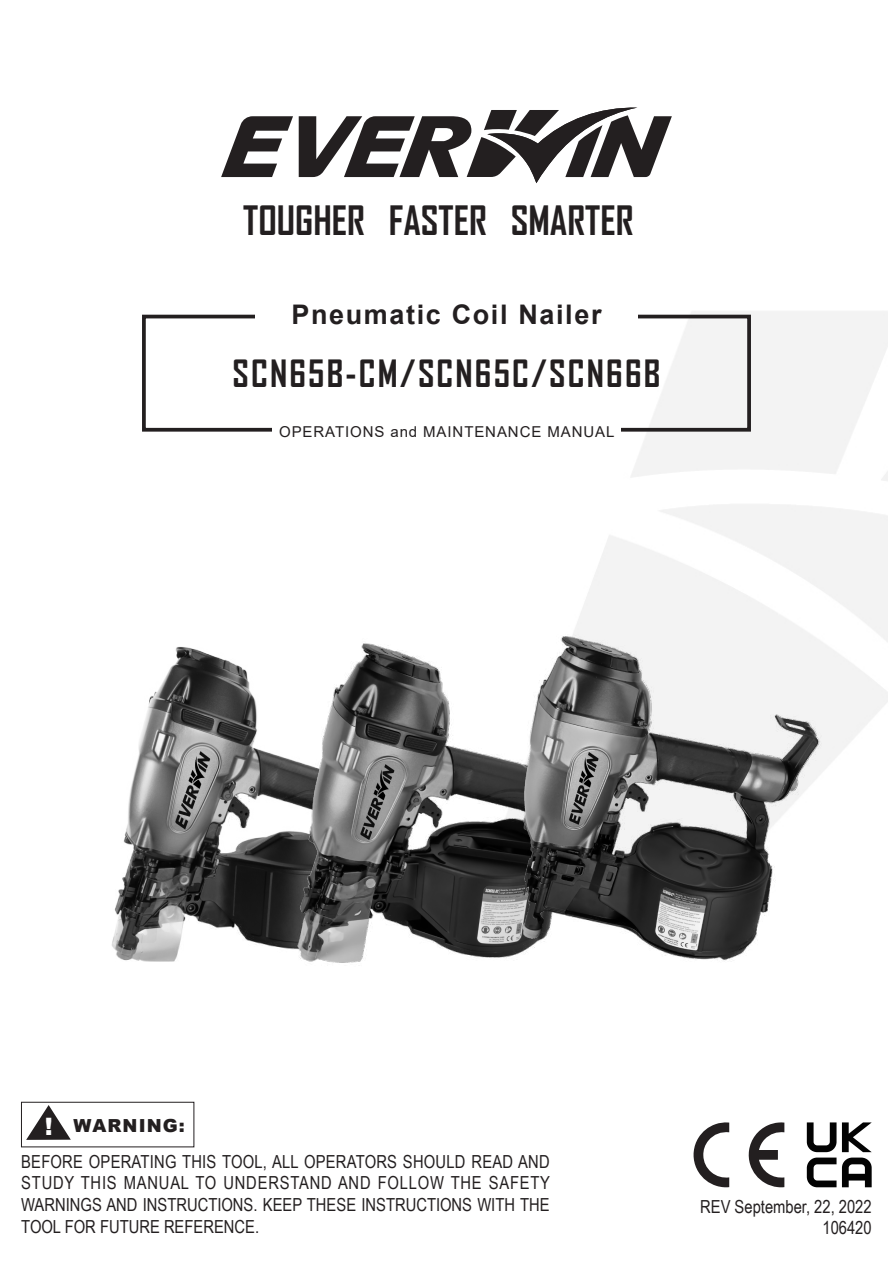
<style>
.page{position:relative;width:893px;height:1263px;background:#fff}
.page>*{position:absolute;margin:0;border:0;box-sizing:border-box;transform-origin:0 0}
.t1{font:700 38.7px "Agency FB";color:#231f20}
.t2{font:700 36px "Agency FB";letter-spacing:.06em;color:#231f20}
.t3{font:700 27px "Arial";letter-spacing:.06em;color:#231f20}
.t4{font:18px/21.6px "Arial Narrow";color:#231f20;text-align:justify}
.t5{font:900 18px "Arial";letter-spacing:.06em;color:#231f20}
.t6{font:15px "Arial";letter-spacing:.06em;color:#231f20}
.s1{font-size:24px;color:#fff}
</style>
<div class="page">
<div style="left:142px;top:315px;width:609px;height:117px;border:4px solid #231f20"></div>
<div style="left:255px;top:298px;width:383px;height:33px;background:#fff"></div>
<div style="left:272px;top:415px;width:349px;height:33px;background:#fff"></div>
<svg style="left:26px;top:1105px;width:45px;height:35px"></svg>
<div style="left:21px;top:1102px;width:173px;height:45px;border:1px solid #231f20"></div>
<svg style="left:221px;top:116px;width:72px;height:61px"></svg>
<svg style="left:299px;top:107px;width:373px;height:76px"></svg>
<svg style="left:807px;top:1122px;width:29px;height:65px"></svg>
<svg style="left:842px;top:1122px;width:30px;height:65px"></svg>
<svg style="left:748px;top:1122px;width:36px;height:65px"></svg>
<svg style="left:694px;top:1122px;width:35px;height:65px"></svg>
<img style="left:111px;top:646px;width:143px;height:316px">
<img style="left:254px;top:638px;width:223px;height:328px">
<img style="left:477px;top:605px;width:364px;height:358px">
<h1 class="t1" style="left:243px;top:196px;width:392px">TOUGHER FASTER SMARTER</h1>
<h3 class="t3" style="left:291px;top:296px;width:311px">Pneumatic Coil Nailer</h3>
<h2 class="t2" style="left:232px;top:351px;width:430px">SCN65B-CM/SCN65C/SCN66B</h2>
<p class="t6" style="left:279px;top:421px;width:337px">OPERATIONS and MAINTENANCE MANUAL</p>
<p class="t5" style="left:45px;top:1113px;width:142px"><span class="s1">!</span> WARNING:</p>
<p class="t4" style="left:21px;top:1150px;width:530px">BEFORE OPERATING THIS TOOL, ALL OPERATORS SHOULD READ AND STUDY THIS MANUAL TO UNDERSTAND AND FOLLOW THE SAFETY WARNINGS AND INSTRUCTIONS. KEEP THESE INSTRUCTIONS WITH THE TOOL FOR FUTURE REFERENCE.</p>
<p class="t4" style="left:700px;top:1195px;width:173px;text-align:right">REV September, 22, 2022<br>106420</p>
</div>
